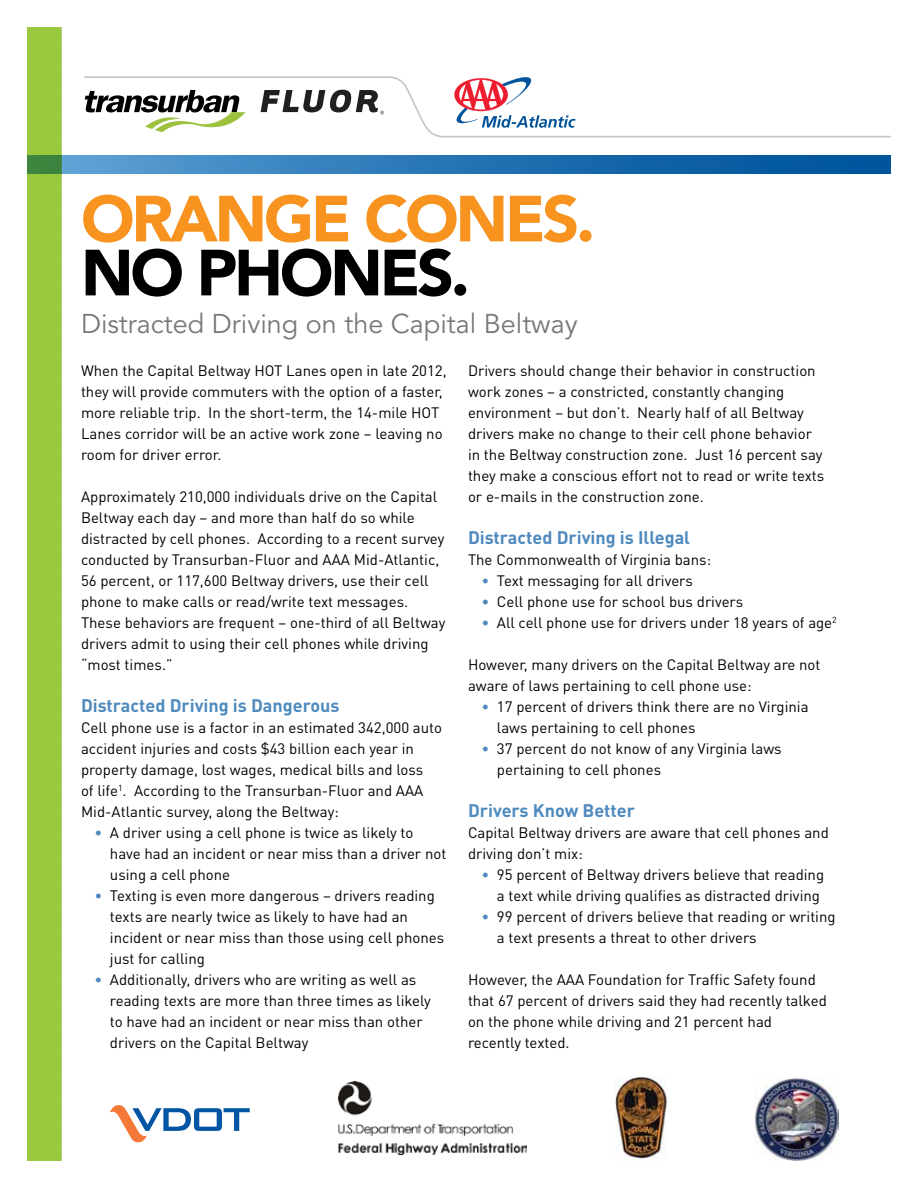
<style>
.page{position:relative;width:918px;height:1188px;background:#fff}
.page>*{position:absolute;margin:0;border:0;box-sizing:border-box;transform-origin:0 0}
.t1{font:900 64.5px "Avenir LT Std";letter-spacing:-.05em;color:#f7931e}
.t2{font:900 64.5px "Avenir LT Std";letter-spacing:-.05em;color:#000}
.t3{font:27px "Avenir LT Std";color:#77787b}
.t4{font:700 18px "DINOT";color:#4e8abe}
.t5{font:15px/21px "DINOT";color:#000}
.s1{color:#4e8abe}
</style>
<div class="page">
<div style="left:62px;top:155px;width:829px;height:19px;background:linear-gradient(to right,#599dd2,#004d97)"></div>
<div style="left:27px;top:27px;width:35px;height:1134px;background:#99ca3d"></div>
<svg style="left:84px;top:76px;width:807px;height:62px"></svg>
<svg style="left:261px;top:90px;width:123px;height:24px"></svg>
<svg style="left:454px;top:76px;width:122px;height:52px"></svg>
<svg style="left:110px;top:1105px;width:140px;height:37px"></svg>
<img style="left:339px;top:1081px;width:187px;height:74px">
<img style="left:615px;top:1077px;width:52px;height:84px">
<img style="left:755px;top:1077px;width:83px;height:84px">
<h1 class="t1" style="left:81px;top:180px;width:516px">ORANGE CONES.</h1>
<h1 class="t2" style="left:81px;top:234px;width:390px">NO PHONES.</h1>
<h2 class="t3" style="left:81px;top:308px;width:498px">Distracted Driving on the Capital Beltway</h2>
<p class="t5" style="left:81px;top:359px;width:367px">When the Capital Beltway HOT Lanes open in late 2012, they will provide commuters with the option of a faster, more reliable trip. In the short-term, the 14-mile HOT Lanes corridor will be an active work zone – leaving no room for driver error.</p>
<p class="t5" style="left:81px;top:485px;width:366px">Approximately 210,000 individuals drive on the Capital Beltway each day – and more than half do so while distracted by cell phones. According to a recent survey conducted by Transurban-Fluor and AAA Mid-Atlantic, 56 percent, or 117,600 Beltway drivers, use their cell phone to make calls or read/write text messages.<br>These behaviors are frequent – one-third of all Beltway drivers admit to using their cell phones while driving “most times.”</p>
<p class="t4" style="left:81px;top:693px;width:260px">Distracted Driving is Dangerous</p>
<p class="t5" style="left:81px;top:716px;width:363px">Cell phone use is a factor in an estimated 342,000 auto accident injuries and costs $43 billion each year in property damage, lost wages, medical bills and loss<br>of life<sup>1</sup>. According to the Transurban-Fluor and AAA Mid-Atlantic survey, along the Beltway:</p>
<p class="t5" style="left:110px;top:821px;width:338px;text-indent:-15px"><span class="s1">•</span> A driver using a cell phone is twice as likely to have had an incident or near miss than a driver not using a cell phone</p>
<p class="t5" style="left:110px;top:884px;width:336px;text-indent:-15px"><span class="s1">•</span> Texting is even more dangerous – drivers reading texts are nearly twice as likely to have had an incident or near miss than those using cell phones just for calling</p>
<p class="t5" style="left:110px;top:968px;width:323px;text-indent:-15px"><span class="s1">•</span> Additionally, drivers who are writing as well as reading texts are more than three times as likely to have had an incident or near miss than other drivers on the Capital Beltway</p>
<p class="t5" style="left:468px;top:359px;width:358px">Drivers should change their behavior in construction work zones – a constricted, constantly changing environment – but don’t. Nearly half of all Beltway drivers make no change to their cell phone behavior in the Beltway construction zone. Just 16 percent say they make a conscious effort not to read or write texts or e-mails in the construction zone.</p>
<p class="t4" style="left:468px;top:525px;width:224px">Distracted Driving is Illegal</p>
<p class="t5" style="left:468px;top:548px;width:245px">The Commonwealth of Virginia bans:</p>
<p class="t5" style="left:482px;top:569px;width:213px"><span class="s1">•</span> Text messaging for all drivers</p>
<p class="t5" style="left:482px;top:590px;width:263px"><span class="s1">•</span> Cell phone use for school bus drivers</p>
<p class="t5" style="left:482px;top:611px;width:357px"><span class="s1">•</span> All cell phone use for drivers under 18 years of age<sup>2</sup></p>
<p class="t5" style="left:468px;top:653px;width:354px">However, many drivers on the Capital Beltway are not aware of laws pertaining to cell phone use:</p>
<p class="t5" style="left:497px;top:695px;width:313px;text-indent:-15px"><span class="s1">•</span> 17 percent of drivers think there are no Virginia laws pertaining to cell phones</p>
<p class="t5" style="left:497px;top:737px;width:286px;text-indent:-15px"><span class="s1">•</span> 37 percent do not know of any Virginia laws pertaining to cell phones</p>
<p class="t4" style="left:468px;top:798px;width:168px">Drivers Know Better</p>
<p class="t5" style="left:468px;top:821px;width:362px">Capital Beltway drivers are aware that cell phones and driving don’t mix:</p>
<p class="t5" style="left:482px;top:863px;width:344px;text-align:right"><span class="s1">•</span> 95 percent of Beltway drivers believe that reading a text while driving qualifies as distracted driving</p>
<p class="t5" style="left:497px;top:905px;width:340px;text-indent:-15px"><span class="s1">•</span> 99 percent of drivers believe that reading or writing a text presents a threat to other drivers</p>
<p class="t5" style="left:468px;top:968px;width:360px">However, the AAA Foundation for Traffic Safety found that 67 percent of drivers said they had recently talked on the phone while driving and 21 percent had recently texted.</p>
</div>
